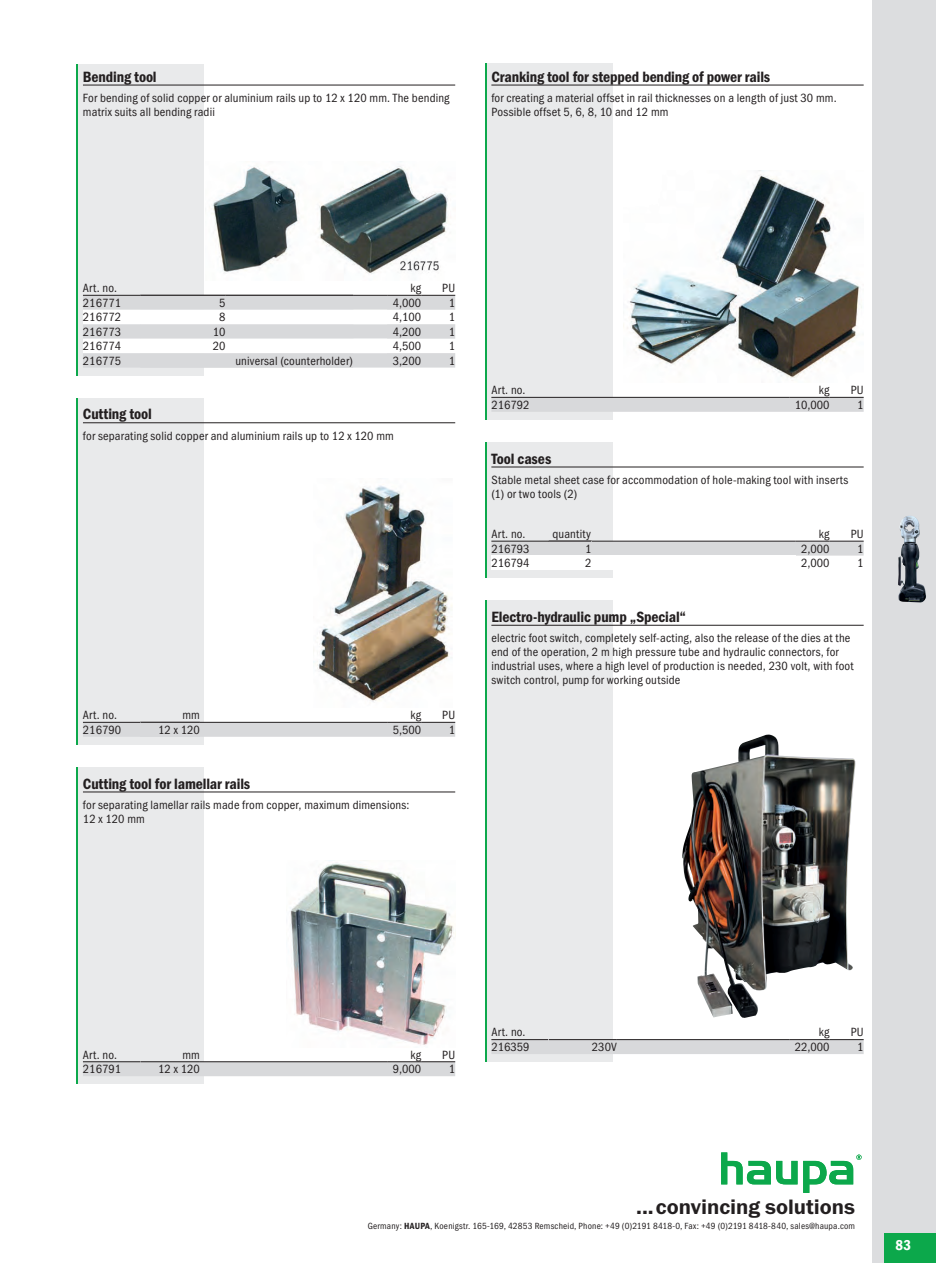
<style>
.page{position:relative;width:936px;height:1263px;background:#fff}
.page>*{position:absolute;margin:0;border:0;box-sizing:border-box;transform-origin:0 0}
.t1{font:21px "Franklin Gothic Demi ITC";color:#231f20}
.t2{font:15px "Franklin Gothic Demi Cond ITC";letter-spacing:-.01em;color:#231f20}
.t3{font:15px "Franklin Gothic LT Com Dm Cn";color:#fff}
.t4{font:12px/14px "Franklin Gothic Book Cond ITC";letter-spacing:.015em;color:#231f20}
.t5{font:9px "Franklin Gothic Book Cond ITC";letter-spacing:.025em;color:#231f20}
.s1{font-family:"Franklin Gothic Demi Cond ITC"}
</style>
<div class="page">
<svg style="left:721px;top:1152px;width:140px;height:41px"></svg>
<hr style="left:76px;top:64px;width:3px;height:1139px;background:#0ca84b">
<div style="left:79px;top:64px;width:125px;height:1139px;background:#e9eaeb"></div>
<hr style="left:485px;top:64px;width:2px;height:1084px;background:#0ca84b">
<div style="left:487px;top:64px;width:125px;height:1084px;background:#e9eaeb"></div>
<div style="left:872px;top:0;width:63px;height:1263px;background:#dcdddf"></div>
<div style="left:884px;top:1233px;width:51px;height:30px;background:#0ca84b"></div>
<img style="left:898px;top:519px;width:27px;height:83px">
<div style="left:72px;top:376px;width:383px;height:21px;background:#fff"></div>
<div style="left:72px;top:745px;width:383px;height:21px;background:#fff"></div>
<div style="left:72px;top:1084px;width:383px;height:132px;background:#fff"></div>
<div style="left:480px;top:420px;width:383px;height:21px;background:#fff"></div>
<div style="left:480px;top:578px;width:383px;height:22px;background:#fff"></div>
<div style="left:480px;top:1062px;width:383px;height:90px;background:#fff"></div>
<hr style="left:83px;top:85px;width:372px;height:1px;background:#231f20">
<img style="left:211px;top:166px;width:237px;height:108px">
<svg style="left:83px;top:295px;width:372px;height:73px"></svg>
<hr style="left:140px;top:295px;width:85px;height:1px;background:#231f20">
<hr style="left:225px;top:295px;width:128px;height:1px;background:#231f20">
<hr style="left:83px;top:422px;width:372px;height:1px;background:#231f20">
<img style="left:314px;top:485px;width:138px;height:217px">
<div style="left:83px;top:723px;width:372px;height:14px;background:#d8d9db"></div>
<hr style="left:83px;top:722px;width:304px;height:1px;background:#231f20">
<hr style="left:387px;top:722px;width:34px;height:1px;background:#231f20">
<hr style="left:421px;top:722px;width:34px;height:1px;background:#231f20">
<div style="left:140px;top:722px;width:60px;height:15px;background:#d8d9db"></div>
<hr style="left:140px;top:722px;width:60px;height:1px;background:#231f20">
<hr style="left:83px;top:792px;width:372px;height:1px;background:#231f20">
<img style="left:290px;top:860px;width:164px;height:185px">
<svg style="left:83px;top:1062px;width:372px;height:14px;background:#d4d5d7"></svg>
<hr style="left:83px;top:1061px;width:304px;height:1px;background:#231f20">
<hr style="left:387px;top:1061px;width:34px;height:1px;background:#231f20">
<hr style="left:421px;top:1061px;width:34px;height:1px;background:#231f20">
<div style="left:140px;top:1062px;width:60px;height:14px;background:#d8d9db"></div>
<hr style="left:491px;top:85px;width:372px;height:1px;background:#231f20">
<img style="left:623px;top:170px;width:239px;height:211px">
<div style="left:491px;top:398px;width:372px;height:14px;background:#d8d9db"></div>
<hr style="left:491px;top:397px;width:298px;height:1px;background:#231f20">
<hr style="left:789px;top:397px;width:40px;height:1px;background:#231f20">
<hr style="left:829px;top:397px;width:34px;height:1px;background:#231f20">
<hr style="left:491px;top:467px;width:372px;height:1px;background:#231f20">
<svg style="left:491px;top:542px;width:372px;height:14px;background:#dadbdd"></svg>
<div style="left:491px;top:556px;width:304px;height:14px;background:#fff"></div>
<hr style="left:491px;top:541px;width:304px;height:1px;background:#231f20">
<hr style="left:795px;top:541px;width:34px;height:1px;background:#231f20">
<hr style="left:829px;top:541px;width:34px;height:1px;background:#231f20">
<div style="left:548px;top:541px;width:43px;height:15px;background:#d8d9db"></div>
<hr style="left:548px;top:541px;width:43px;height:1px;background:#231f20">
<hr style="left:491px;top:625px;width:372px;height:1px;background:#231f20">
<img style="left:682px;top:735px;width:170px;height:283px">
<svg style="left:491px;top:1040px;width:372px;height:14px;background:#d6d7d9"></svg>
<hr style="left:491px;top:1039px;width:298px;height:1px;background:#231f20">
<hr style="left:789px;top:1039px;width:40px;height:1px;background:#231f20">
<hr style="left:829px;top:1039px;width:34px;height:1px;background:#231f20">
<div style="left:548px;top:1039px;width:69px;height:15px;background:#d8d9db"></div>
<hr style="left:548px;top:1039px;width:69px;height:1px;background:#231f20">
<p class="t2" style="left:83px;top:68px;width:75px">Bending tool</p>
<p class="t4" style="left:83px;top:91px;width:368px">For bending of solid copper or aluminium rails up to 12 x 120 mm. The bending matrix suits all bending radii</p>
<p class="t2" style="left:491px;top:68px;width:280px">Cranking tool for stepped bending of power rails</p>
<p class="t4" style="left:491px;top:91px;width:347px">for creating a material offset in rail thicknesses on a length of just 30 mm.</p>
<p class="t4" style="left:491px;top:105px;width:179px">Possible offset 5, 6, 8, 10 and 12 mm</p>
<p class="t4" style="left:83px;top:281px;width:36px">Art. no.</p>
<p class="t4" style="left:410px;top:281px;width:12px">kg</p>
<p class="t4" style="left:442px;top:281px;width:14px">PU</p>
<p class="t4" style="left:83px;top:296px;width:40px">216771</p>
<p class="t4" style="left:393px;top:296px;width:30px">4,000</p>
<p class="t4" style="left:449px;top:296px;width:8px">1</p>
<p class="t4" style="left:83px;top:310px;width:40px">216772</p>
<p class="t4" style="left:393px;top:310px;width:30px">4,100</p>
<p class="t4" style="left:449px;top:310px;width:8px">1</p>
<p class="t4" style="left:83px;top:325px;width:40px">216773</p>
<p class="t4" style="left:393px;top:325px;width:30px">4,200</p>
<p class="t4" style="left:449px;top:325px;width:8px">1</p>
<p class="t4" style="left:83px;top:339px;width:40px">216774</p>
<p class="t4" style="left:393px;top:339px;width:30px">4,500</p>
<p class="t4" style="left:449px;top:339px;width:8px">1</p>
<p class="t4" style="left:83px;top:354px;width:40px">216775</p>
<p class="t4" style="left:393px;top:354px;width:30px">3,200</p>
<p class="t4" style="left:449px;top:354px;width:8px">1</p>
<p class="t4" style="left:219px;top:296px;width:8px">5</p>
<p class="t4" style="left:219px;top:310px;width:8px">8</p>
<p class="t4" style="left:213px;top:325px;width:14px">10</p>
<p class="t4" style="left:213px;top:339px;width:14px">20</p>
<p class="t4" style="left:235px;top:354px;width:119px">universal (counterholder)</p>
<p class="t2" style="left:83px;top:405px;width:70px">Cutting tool</p>
<p class="t4" style="left:83px;top:429px;width:312px">for separating solid copper and aluminium rails up to 12 x 120 mm</p>
<p class="t4" style="left:83px;top:708px;width:36px">Art. no.</p>
<p class="t4" style="left:410px;top:708px;width:12px">kg</p>
<p class="t4" style="left:442px;top:708px;width:14px">PU</p>
<p class="t4" style="left:83px;top:723px;width:40px">216790</p>
<p class="t4" style="left:393px;top:723px;width:30px">5,500</p>
<p class="t4" style="left:449px;top:723px;width:8px">1</p>
<p class="t4" style="left:182px;top:708px;width:19px">mm</p>
<p class="t4" style="left:158px;top:723px;width:43px">12 x 120</p>
<p class="t2" style="left:83px;top:775px;width:169px">Cutting tool for lamellar rails</p>
<p class="t4" style="left:83px;top:798px;width:328px">for separating lamellar rails made from copper, maximum dimensions:<br>12 x 120 mm</p>
<p class="t4" style="left:491px;top:383px;width:36px">Art. no.</p>
<p class="t4" style="left:818px;top:383px;width:12px">kg</p>
<p class="t4" style="left:850px;top:383px;width:14px">PU</p>
<p class="t4" style="left:491px;top:398px;width:40px">216792</p>
<p class="t4" style="left:794px;top:398px;width:36px">10,000</p>
<p class="t4" style="left:857px;top:398px;width:8px">1</p>
<p class="t2" style="left:491px;top:450px;width:61px">Tool cases</p>
<p class="t4" style="left:491px;top:473px;width:358px">Stable metal sheet case for accommodation of hole-making tool with inserts (1) or two tools (2)</p>
<p class="t4" style="left:491px;top:527px;width:36px">Art. no.</p>
<p class="t4" style="left:818px;top:527px;width:12px">kg</p>
<p class="t4" style="left:850px;top:527px;width:14px">PU</p>
<p class="t4" style="left:491px;top:542px;width:40px">216793</p>
<p class="t4" style="left:801px;top:542px;width:30px">2,000</p>
<p class="t4" style="left:857px;top:542px;width:8px">1</p>
<p class="t4" style="left:491px;top:556px;width:40px">216794</p>
<p class="t4" style="left:801px;top:556px;width:30px">2,000</p>
<p class="t4" style="left:857px;top:556px;width:8px">1</p>
<p class="t4" style="left:552px;top:527px;width:40px">quantity</p>
<p class="t4" style="left:585px;top:542px;width:8px">1</p>
<p class="t4" style="left:585px;top:556px;width:8px">2</p>
<p class="t2" style="left:491px;top:608px;width:196px">Electro-hydraulic pump „Special“</p>
<p class="t4" style="left:491px;top:631px;width:360px">electric foot switch, completely self-acting, also the release of the dies at the</p>
<p class="t4" style="left:491px;top:645px;width:349px">end of the operation, 2 m high pressure tube and hydraulic connectors, for</p>
<p class="t4" style="left:491px;top:659px;width:364px">industrial uses, where a high level of production is needed, 230 volt, with foot</p>
<p class="t4" style="left:491px;top:673px;width:190px">switch control, pump for working outside</p>
<p class="t4" style="left:83px;top:1047px;width:36px">Art. no.</p>
<p class="t4" style="left:410px;top:1047px;width:12px">kg</p>
<p class="t4" style="left:442px;top:1047px;width:14px">PU</p>
<p class="t4" style="left:83px;top:1062px;width:40px">216791</p>
<p class="t4" style="left:393px;top:1062px;width:30px">9,000</p>
<p class="t4" style="left:449px;top:1062px;width:8px">1</p>
<p class="t4" style="left:182px;top:1047px;width:19px">mm</p>
<p class="t4" style="left:158px;top:1062px;width:43px">12 x 120</p>
<p class="t4" style="left:491px;top:1025px;width:36px">Art. no.</p>
<p class="t4" style="left:818px;top:1025px;width:12px">kg</p>
<p class="t4" style="left:850px;top:1025px;width:14px">PU</p>
<p class="t4" style="left:491px;top:1040px;width:40px">216359</p>
<p class="t4" style="left:592px;top:1040px;width:26px">230V</p>
<p class="t4" style="left:794px;top:1040px;width:36px">22,000</p>
<p class="t4" style="left:857px;top:1040px;width:8px">1</p>
<h1 class="t1" style="left:636px;top:1194px;width:220px">...convincing solutions</h1>
<p class="t5" style="left:368px;top:1221px;width:489px">Germany: <span class="s1">HAUPA</span>, Koenigstr. 165-169, 42853 Remscheid, Phone: +49 (0)2191 8418-0, Fax: +49 (0)2191 8418-840, sales@haupa.com</p>
<p class="t3" style="left:895px;top:1236px;width:17px">83</p>
</div>
